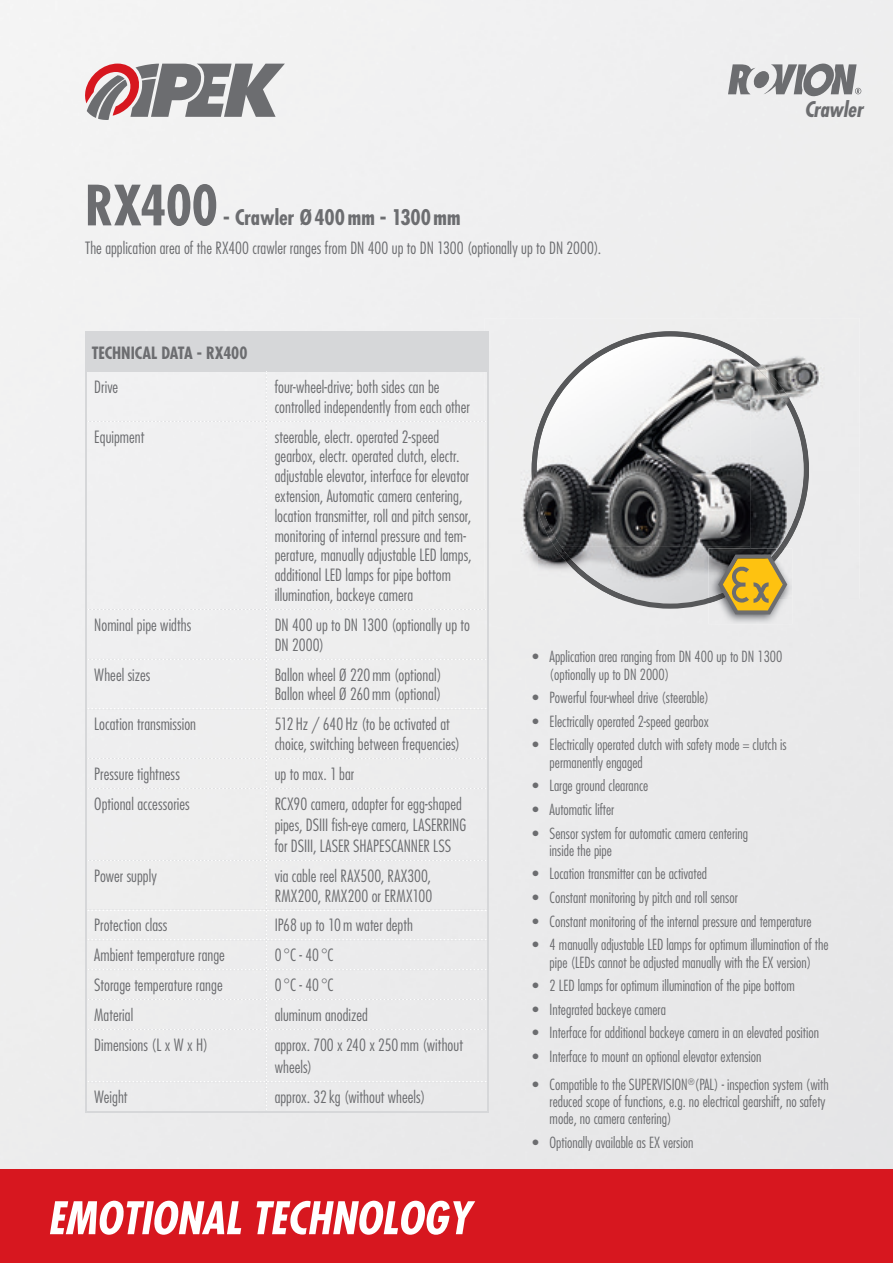
<style>
.page{position:relative;width:893px;height:1263px;background:#fff}
.page>*{position:absolute;margin:0;border:0;box-sizing:border-box;transform-origin:0 0}
.t1{font:700 condensed 54px "Futura LT";letter-spacing:-.015em;color:#6c6d70}
.t2{font:700 condensed 21px "Futura LT";letter-spacing:-.005em;color:#6c6d70}
.t3{font:italic 700 condensed 21px "Futura LT";letter-spacing:-.005em;color:#6c6d70}
.t4{font:300 condensed 16.5px/19.8px "Futura LT";letter-spacing:.005em;color:#6c6d70}
.t5{font:700 condensed 16.5px "Futura LT";letter-spacing:-.005em;color:#6c6d70}
.t6{font:300 condensed 15px/17.2px "Futura LT";color:#6c6d70}
</style>
<div class="page">
<div style="left:0;top:1169px;width:893px;height:94px;background:#d7171f"></div>
<svg style="left:50px;top:1201px;width:191px;height:34px"></svg>
<svg style="left:256px;top:1201px;width:219px;height:34px"></svg>
<svg style="left:728px;top:64px;width:133px;height:32px;background:#a4a5a7"></svg>
<svg style="left:85px;top:64px;width:200px;height:56px"></svg>
<div style="left:485px;top:318px;width:107px;height:140px;background:#eeeeef"></div>
<div style="left:592px;top:318px;width:268px;height:47px;background:#ededed"></div>
<div style="left:792px;top:365px;width:68px;height:234px;background:#ebebec"></div>
<img style="left:489px;top:458px;width:49px;height:141px">
<img style="left:537px;top:336px;width:213px;height:210px">
<img style="left:750px;top:363px;width:54px;height:186px">
<img style="left:561px;top:546px;width:190px;height:53px">
<img style="left:561px;top:331px;width:219px;height:54px">
<img style="left:531px;top:384px;width:47px;height:189px">
<img style="left:773px;top:384px;width:36px;height:165px">
<img style="left:577px;top:566px;width:59px;height:33px">
<img style="left:709px;top:599px;width:83px;height:25px">
<img style="left:784px;top:549px;width:8px;height:50px">
<img style="left:709px;top:549px;width:75px;height:5px">
<svg style="left:636px;top:554px;width:151px;height:60px;background:#afa37f"></svg>
<div style="left:86px;top:332px;width:402px;height:40px;background:#d6d7d9"></div>
<hr style="left:487px;top:333px;width:2px;height:39px;background:#d6d7d9">
<hr style="left:85px;top:333px;width:2px;height:39px;background:#d6d7d9">
<hr style="left:85px;top:332px;width:181px;height:1px;background:#d6d7d9">
<hr style="left:266px;top:332px;width:223px;height:1px;background:#d6d7d9">
<hr style="left:85px;top:372px;width:2px;height:49px;background:#d6d7d9">
<hr style="left:487px;top:372px;width:2px;height:49px;background:#d6d7d9">
<hr style="left:85px;top:421px;width:2px;height:189px;background:#d6d7d9">
<hr style="left:85px;top:610px;width:2px;height:49px;background:#d6d7d9">
<hr style="left:85px;top:659px;width:2px;height:50px;background:#d6d7d9">
<hr style="left:85px;top:709px;width:2px;height:49px;background:#d6d7d9">
<hr style="left:85px;top:758px;width:2px;height:30px;background:#d6d7d9">
<hr style="left:85px;top:788px;width:2px;height:72px;background:#d6d7d9">
<hr style="left:85px;top:860px;width:2px;height:50px;background:#d6d7d9">
<hr style="left:487px;top:421px;width:2px;height:189px;background:#d6d7d9">
<hr style="left:487px;top:610px;width:2px;height:49px;background:#d6d7d9">
<hr style="left:487px;top:659px;width:2px;height:50px;background:#d6d7d9">
<hr style="left:487px;top:709px;width:2px;height:49px;background:#d6d7d9">
<hr style="left:487px;top:758px;width:2px;height:30px;background:#d6d7d9">
<hr style="left:487px;top:788px;width:2px;height:72px;background:#d6d7d9">
<hr style="left:487px;top:860px;width:2px;height:50px;background:#d6d7d9">
<hr style="left:85px;top:910px;width:2px;height:30px;background:#d6d7d9">
<hr style="left:487px;top:910px;width:2px;height:30px;background:#d6d7d9">
<hr style="left:85px;top:940px;width:2px;height:30px;background:#d6d7d9">
<hr style="left:487px;top:940px;width:2px;height:30px;background:#d6d7d9">
<hr style="left:85px;top:970px;width:2px;height:29px;background:#d6d7d9">
<hr style="left:487px;top:970px;width:2px;height:29px;background:#d6d7d9">
<hr style="left:85px;top:999px;width:2px;height:30px;background:#d6d7d9">
<hr style="left:487px;top:999px;width:2px;height:30px;background:#d6d7d9">
<hr style="left:85px;top:1029px;width:2px;height:53px;background:#d6d7d9">
<hr style="left:487px;top:1029px;width:2px;height:53px;background:#d6d7d9">
<hr style="left:85px;top:1082px;width:2px;height:29px;background:#d6d7d9">
<hr style="left:487px;top:1082px;width:2px;height:29px;background:#d6d7d9">
<hr style="left:85px;top:1111px;width:181px;height:1px;background:#d6d7d9">
<hr style="left:266px;top:1111px;width:223px;height:1px;background:#d6d7d9">
<div style="left:87px;top:372px;width:400px;height:739px;background:#eee"></div>
<h1 class="t1" style="left:85px;top:172px;width:134px">RX400</h1>
<p class="t2" style="left:223px;top:205px;width:239px">- Crawler Ø 400 mm - 1300 mm</p>
<p class="t4" style="left:85px;top:238px;width:518px">The application area of the RX400 crawler ranges from DN 400 up to DN 1300 (optionally up to DN 2000).</p>
<p class="t3" style="left:805px;top:96px;width:60px">Crawler</p>
<p class="t5" style="left:92px;top:342px;width:157px">TECHNICAL DATA - RX400</p>
<p class="t4" style="left:94px;top:377px;width:25px">Drive</p>
<p class="t4" style="left:275px;top:377px;width:197px">four-wheel-drive; both sides can be controlled independently from each other</p>
<p class="t4" style="left:94px;top:427px;width:51px">Equipment</p>
<p class="t4" style="left:275px;top:427px;width:198px">steerable, electr. operated 2-speed gearbox, electr. operated clutch, electr. adjustable elevator, interface for elevator extension, Automatic camera centering, location transmitter, roll and pitch sensor, monitoring of internal pressure and tem&shy;perature, manually adjustable LED lamps, additional LED lamps for pipe bottom illumination, backeye camera</p>
<p class="t4" style="left:94px;top:615px;width:99px">Nominal pipe widths</p>
<p class="t4" style="left:275px;top:615px;width:197px">DN 400 up to DN 1300 (optionally up to<br>DN 2000)</p>
<p class="t4" style="left:94px;top:665px;width:58px">Wheel sizes</p>
<p class="t4" style="left:275px;top:665px;width:169px">Ballon wheel Ø 220 mm (optional)<br>Ballon wheel Ø 260 mm (optional)</p>
<p class="t4" style="left:94px;top:714px;width:103px">Location transmission</p>
<p class="t4" style="left:275px;top:714px;width:187px">512 Hz / 640 Hz (to be activated at choice, switching between frequencies)</p>
<p class="t4" style="left:94px;top:764px;width:87px">Pressure tightness</p>
<p class="t4" style="left:275px;top:764px;width:81px">up to max. 1 bar</p>
<p class="t4" style="left:94px;top:794px;width:97px">Optional accessories</p>
<p class="t4" style="left:275px;top:793px;width:193px;line-height:21px">RCX90 camera, adapter for egg-shaped pipes, DSIII fish-eye camera, LASERRING for DSIII, LASER SHAPESCANNER LSS</p>
<p class="t4" style="left:94px;top:866px;width:64px">Power supply</p>
<p class="t4" style="left:275px;top:866px;width:159px">via cable reel RAX500, RAX300,<br>RMX200, RMX200 or ERMX100</p>
<p class="t4" style="left:94px;top:915px;width:75px">Protection class</p>
<p class="t4" style="left:275px;top:915px;width:140px">IP68 up to 10 m water depth</p>
<p class="t4" style="left:94px;top:945px;width:132px">Ambient temperature range</p>
<p class="t4" style="left:275px;top:945px;width:61px">0 °C - 40 °C</p>
<p class="t4" style="left:94px;top:975px;width:130px">Storage temperature range</p>
<p class="t4" style="left:275px;top:975px;width:61px">0 °C - 40 °C</p>
<p class="t4" style="left:94px;top:1005px;width:40px">Material</p>
<p class="t4" style="left:275px;top:1005px;width:95px">aluminum anodized</p>
<p class="t4" style="left:94px;top:1035px;width:115px">Dimensions (L x W x H)</p>
<p class="t4" style="left:275px;top:1033px;width:190px;line-height:22.5px">approx. 700 x 240 x 250 mm (without wheels)</p>
<p class="t4" style="left:94px;top:1087px;width:35px">Weight</p>
<p class="t4" style="left:275px;top:1087px;width:152px">approx. 32 kg (without wheels)</p>
<p class="t6" style="left:550px;top:648px;width:234px;text-indent:-17px">• Application area ranging from DN 400 up to DN 1300 (optionally up to DN 2000)</p>
<p class="t6" style="left:533px;top:689px;width:178px">• Powerful four-wheel drive (steerable)</p>
<p class="t6" style="left:533px;top:713px;width:178px">• Electrically operated 2-speed gearbox</p>
<p class="t6" style="left:550px;top:736px;width:238px;text-indent:-17px">• Electrically operated clutch with safety mode = clutch is permanently engaged</p>
<p class="t6" style="left:533px;top:777px;width:117px">• Large ground clearance</p>
<p class="t6" style="left:533px;top:801px;width:83px">• Automatic lifter</p>
<p class="t6" style="left:550px;top:824px;width:200px;text-indent:-17px">• Sensor system for automatic camera centering inside the pipe</p>
<p class="t6" style="left:533px;top:865px;width:176px">• Location transmitter can be activated</p>
<p class="t6" style="left:533px;top:889px;width:207px">• Constant monitoring by pitch and roll sensor</p>
<p class="t6" style="left:533px;top:912px;width:281px">• Constant monitoring of the internal pressure and temperature</p>
<p class="t6" style="left:533px;top:936px;width:297px;text-align:center">• 4 manually adjustable LED lamps for optimum illumination of the pipe (LEDs cannot be adjusted manually with the EX version)</p>
<p class="t6" style="left:533px;top:977px;width:264px">• 2 LED lamps for optimum illumination of the pipe bottom</p>
<p class="t6" style="left:533px;top:1001px;width:135px">• Integrated backeye camera</p>
<p class="t6" style="left:533px;top:1024px;width:288px">• Interface for additional backeye camera in an elevated position</p>
<p class="t6" style="left:533px;top:1048px;width:230px">• Interface to mount an optional elevator extension</p>
<p class="t6" style="left:550px;top:1075px;width:281px;text-indent:-17px">• Compatible to the SUPERVISION<sup>®</sup>(PAL) - inspection system (with reduced scope of functions, e.g. no electrical gearshift, no safety mode, no camera centering)</p>
<p class="t6" style="left:533px;top:1133px;width:162px">• Optionally available as EX version</p>
</div>
